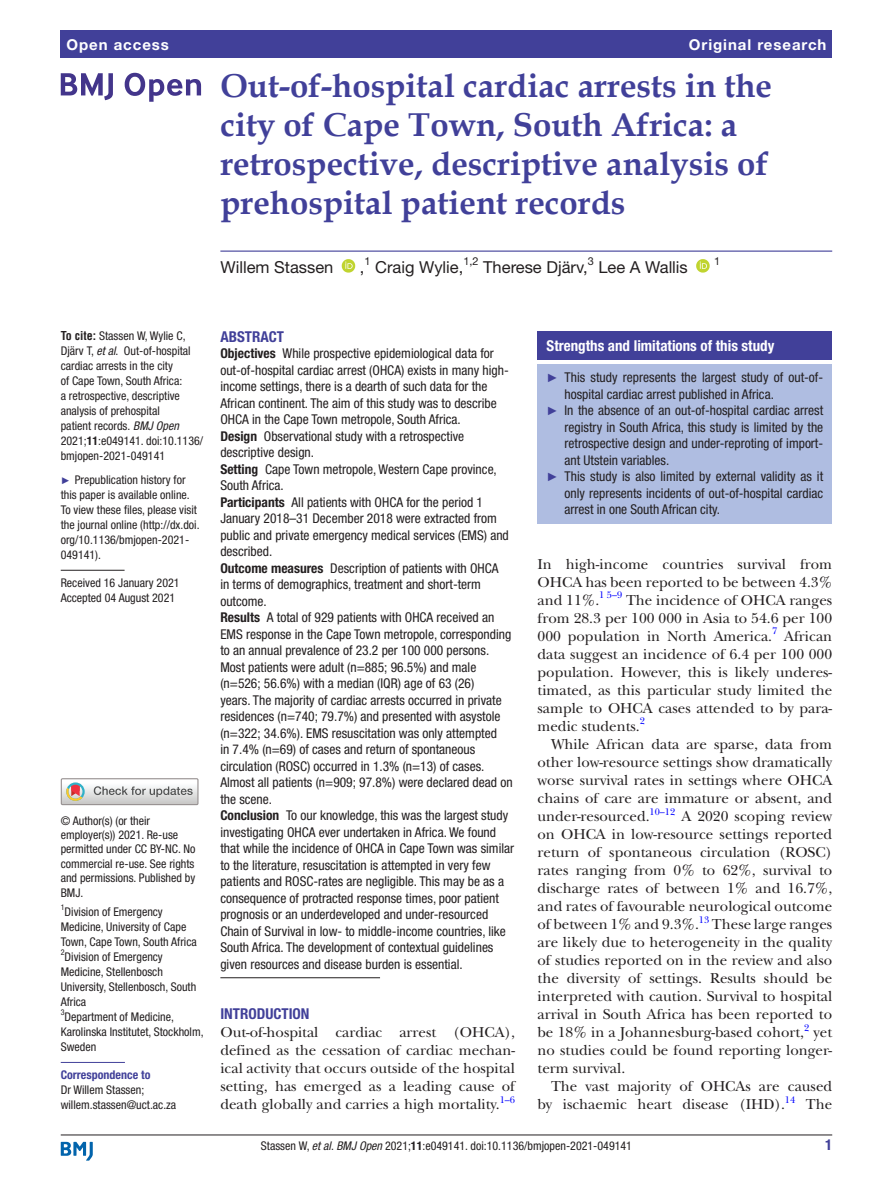
<style>
.page{position:relative;width:893px;height:1191px;background:#fff}
.page>*{position:absolute;margin:0;border:0;box-sizing:border-box;transform-origin:0 0}
.t1{font:700 33px/39px "Book Antiqua";color:#414099}
.t2{font:16.5px "Helvetica Neue LT Std";color:#231f20}
.t3{font:15px/18px "New Baskerville";color:#231f20;text-align:justify}
.t4{font:700 condensed 15px "Helvetica Neue LT Std";color:#fff}
.t5{font:700 15px "Helvetica Neue LT Std";letter-spacing:.065em;color:#fff}
.t6{font:700 condensed 15px "Helvetica Neue LT Std";color:#414099}
.t7{font:condensed 13.5px/16.5px "Helvetica Neue LT Std";color:#231f20}
.t8{font:condensed 12px/15px "Helvetica Neue LT Std";color:#231f20}
.t9{font:700 condensed 12px "Helvetica Neue LT Std";color:#414099}
.t10{font:10.95px "Helvetica Neue LT Std";color:#231f20}
.t11{font:9.9px "New Baskerville";color:#00f}
.t12{font:condensed 7.95px "Helvetica Neue LT Std";color:#231f20}
.s1{font-family:"Helvetica LT Std";font-weight:700}
.s2{font-style:italic}
.s3{font-weight:700}
.s4{font-family:"Arial";font-stretch:normal;font-size:9.75px;color:#414099}
.s5{font-family:"Arial";font-stretch:normal;font-size:12px;color:#414099}
</style>
<div class="page">
<hr style="left:61px;top:1134px;width:771px;height:1px;background:#231f20">
<svg style="left:61px;top:1141px;width:32px;height:19px"></svg>
<div style="left:61px;top:31px;width:771px;height:27px;background:#414099"></div>
<hr style="left:220px;top:250px;width:612px;height:2px;background:#414099">
<svg style="left:342px;top:259px;width:13px;height:14px"></svg>
<svg style="left:696px;top:259px;width:14px;height:14px"></svg>
<hr style="left:61px;top:570px;width:64px;height:1px;background:#231f20">
<hr style="left:61px;top:1062px;width:64px;height:1px;background:#414099">
<svg style="left:61px;top:73px;width:52px;height:27px"></svg>
<svg style="left:125px;top:73px;width:76px;height:29px"></svg>
<div style="left:61px;top:778px;width:138px;height:27px;border:1px solid #969090"></div>
<svg style="left:61px;top:778px;width:137px;height:26px"></svg>
<hr style="left:220px;top:977px;width:160px;height:1px;background:#231f20">
<div style="left:538px;top:331px;width:294px;height:29px;background:#414099"></div>
<div style="left:538px;top:364px;width:294px;height:159px;background:#afbde1"></div>
<p class="t5" style="left:66px;top:35px;width:104px">Open access</p>
<p class="t5" style="left:689px;top:35px;width:139px">Original research</p>
<h1 class="t1" style="left:220px;top:66px;width:553px">Out-of-hospital cardiac arrests in the city of Cape Town, South Africa: a retrospective, descriptive analysis of prehospital patient records</h1>
<p class="t2" style="left:220px;top:257px;width:115px">Willem Stassen</p>
<p class="t2" style="left:360px;top:257px;width:6px">,</p>
<p class="t10" style="left:364px;top:255px;width:8px">1</p>
<p class="t2" style="left:375px;top:257px;width:90px">Craig Wylie,</p>
<p class="t10" style="left:463px;top:255px;width:17px">1,2</p>
<p class="t2" style="left:483px;top:257px;width:106px">Therese Djärv,</p>
<p class="t10" style="left:588px;top:255px;width:8px">3</p>
<p class="t2" style="left:598px;top:257px;width:91px">Lee A Wallis</p>
<p class="t10" style="left:714px;top:255px;width:8px">1</p>
<p class="t8" style="left:61px;top:328px;width:144px"><span class="s1">To cite:</span> Stassen W, Wylie C,<br>Djärv T, <span class="s2">et al</span>. Out-of-hospital cardiac arrests in the city<br>of Cape Town, South Africa:<br>a retrospective, descriptive analysis of prehospital<br>patient records. <span class="s2">BMJ Open<br></span>2021;<span class="s3">11</span>:e049141. doi:10.1136/ bmjopen-2021-049141</p>
<p class="t8" style="left:61px;top:472px;width:140px"><span class="s4">►</span> Prepublication history for this paper is available online.<br>To view these files, please visit the journal online (http://dx.doi. org/10.1136/bmjopen-2021-<br>049141).</p>
<p class="t8" style="left:61px;top:575px;width:120px">Received 16 January 2021<br>Accepted 04 August 2021</p>
<p class="t8" style="left:61px;top:813px;width:136px;line-height:14.4px">© Author(s) (or their employer(s)) 2021. Re-use permitted under CC BY-NC. No commercial re-use. See rights and permissions. Published by<br>BMJ.</p>
<p class="t12" style="left:61px;top:903px;width:5px">1</p>
<p class="t8" style="left:61px;top:904px;width:138px;text-indent:4px">Division of Emergency<br>Medicine, University of Cape<br>Town, Cape Town, South Africa</p>
<p class="t12" style="left:61px;top:948px;width:5px">2</p>
<p class="t8" style="left:61px;top:949px;width:144px;text-indent:4px">Division of Emergency<br>Medicine, Stellenbosch<br>University, Stellenbosch, South<br>Africa<br><sup>3</sup>Department of Medicine,<br>Karolinska Institutet, Stockholm,<br>Sweden</p>
<p class="t9" style="left:61px;top:1067px;width:91px">Correspondence to</p>
<p class="t8" style="left:61px;top:1082px;width:117px">Dr Willem Stassen; willem.stassen@uct.ac.za</p>
<p class="t6" style="left:220px;top:327px;width:65px">ABSTRACT</p>
<p class="t7" style="left:220px;top:345px;width:295px"><span class="s3">Objectives</span> While prospective epidemiological data for out-of-hospital cardiac arrest (OHCA) exists in many high&shy;income settings, there is a dearth of such data for the African continent. The aim of this study was to describe OHCA in the Cape Town metropole, South Africa.<br><span class="s3">Design</span> Observational study with a retrospective descriptive design.<br><span class="s3">Setting</span> Cape Town metropole, Western Cape province, South Africa.<br><span class="s3">Participants</span> All patients with OHCA for the period 1<br>January 2018–31 December 2018 were extracted from public and private emergency medical services (EMS) and described.<br><span class="s3">Outcome measures</span> Description of patients with OHCA<br>in terms of demographics, treatment and short-term outcome.<br><span class="s3">Results</span> A total of 929 patients with OHCA received an EMS response in the Cape Town metropole, corresponding to an annual prevalence of 23.2 per 100 000 persons.<br>Most patients were adult (n=885; 96.5%) and male (n=526; 56.6%) with a median (IQR) age of 63 (26)<br>years. The majority of cardiac arrests occurred in private residences (n=740; 79.7%) and presented with asystole (n=322; 34.6%). EMS resuscitation was only attempted<br>in 7.4% (n=69) of cases and return of spontaneous circulation (ROSC) occurred in 1.3% (n=13) of cases.<br>Almost all patients (n=909; 97.8%) were declared dead on the scene.<br><span class="s3">Conclusion</span> To our knowledge, this was the largest study investigating OHCA ever undertaken in Africa. We found that while the incidence of OHCA in Cape Town was similar to the literature, resuscitation is attempted in very few patients and ROSC-rates are negligible. This may be as a consequence of protracted response times, poor patient prognosis or an underdeveloped and under-resourced Chain of Survival in low- to middle-income countries, like South Africa. The development of contextual guidelines given resources and disease burden is essential.</p>
<p class="t6" style="left:220px;top:1005px;width:91px">INTRODUCTION</p>
<p class="t3" style="left:220px;top:1023px;width:296px">Out-of-hospital cardiac arrest (OHCA), defined as the cessation of cardiac mechan&shy;ical activity that occurs outside of the hospital setting, has emerged as a leading cause of death globally and carries a high mortality.<sup>1–6</sup></p>
<p class="t4" style="left:547px;top:336px;width:229px">Strengths and limitations of this study</p>
<p class="t7" style="left:547px;top:369px;width:278px"><span class="s5">►</span> This study represents the largest study of out-of-</p>
<p class="t7" style="left:565px;top:386px;width:211px">hospital cardiac arrest published in Africa.</p>
<p class="t7" style="left:547px;top:402px;width:278px"><span class="s5">►</span> In the absence of an out-of-hospital cardiac arrest</p>
<p class="t7" style="left:565px;top:419px;width:260px">registry in South Africa, this study is limited by the</p>
<p class="t7" style="left:565px;top:435px;width:260px">retrospective design and under-reproting of import-</p>
<p class="t7" style="left:565px;top:452px;width:106px">ant Utstein variables.</p>
<p class="t7" style="left:547px;top:468px;width:278px"><span class="s5">►</span> This study is also limited by external validity as it</p>
<p class="t7" style="left:565px;top:485px;width:260px">only represents incidents of out-of-hospital cardiac</p>
<p class="t7" style="left:565px;top:501px;width:157px">arrest in one South African city.</p>
<p class="t3" style="left:538px;top:555px;width:296px">In high-income countries survival from OHCA has been reported to be between 4.3% and 11%.<sup>1</sup> <sup>5–9</sup> The incidence of OHCA ranges from 28.3 per 100 000 in Asia to 54.6 per 100<br>000 population in North America.</p>
<p class="t11" style="left:772px;top:625px;width:7px">7</p>
<p class="t3" style="left:538px;top:627px;width:296px;text-indent:247px">African data suggest an incidence of 6.4 per 100 000 population. However, this is likely underes&shy;timated, as this particular study limited the sample to OHCA cases attended to by para&shy;medic students.</p>
<p class="t11" style="left:640px;top:715px;width:7px">2</p>
<p class="t3" style="left:538px;top:735px;width:296px;text-indent:14px">While African data are sparse, data from other low-resource settings show dramatically worse survival rates in settings where OHCA chains of care are immature or absent, and under-resourced.</p>
<p class="t11" style="left:650px;top:805px;width:27px">10–12</p>
<p class="t3" style="left:538px;top:807px;width:296px;text-indent:144px">A 2020 scoping review on OHCA in low-resource settings reported return of spontaneous circulation (ROSC) rates ranging from 0% to 62%, survival to discharge rates of between 1% and 16.7%, and rates of favourable neurological outcome of between 1% and 9.3%.</p>
<p class="t11" style="left:699px;top:913px;width:12px">13</p>
<p class="t3" style="left:538px;top:915px;width:296px;text-indent:174px">These large ranges are likely due to heterogeneity in the quality of studies reported on in the review and also the diversity of settings. Results should be interpreted with caution. Survival to hospital arrival in South Africa has been reported to be 18% in a Johannesburg-based cohort,<sup>2</sup> yet no studies could be found reporting longer&shy;term survival.</p>
<p class="t3" style="left:538px;top:1077px;width:296px;text-indent:13px">The vast majority of OHCAs are caused by ischaemic heart disease (IHD).</p>
<p class="t11" style="left:785px;top:1093px;width:12px">14</p>
<p class="t3" style="left:806px;top:1095px;width:28px">The</p>
<p class="t8" style="left:261px;top:1137px;width:373px">Stassen W, <span class="s2">et al</span>. <span class="s2">BMJ Open</span> 2021;<span class="s3">11</span>:e049141. doi:10.1136/bmjopen-2021-049141</p>
<p class="t6" style="left:825px;top:1135px;width:9px">1</p>
</div>
